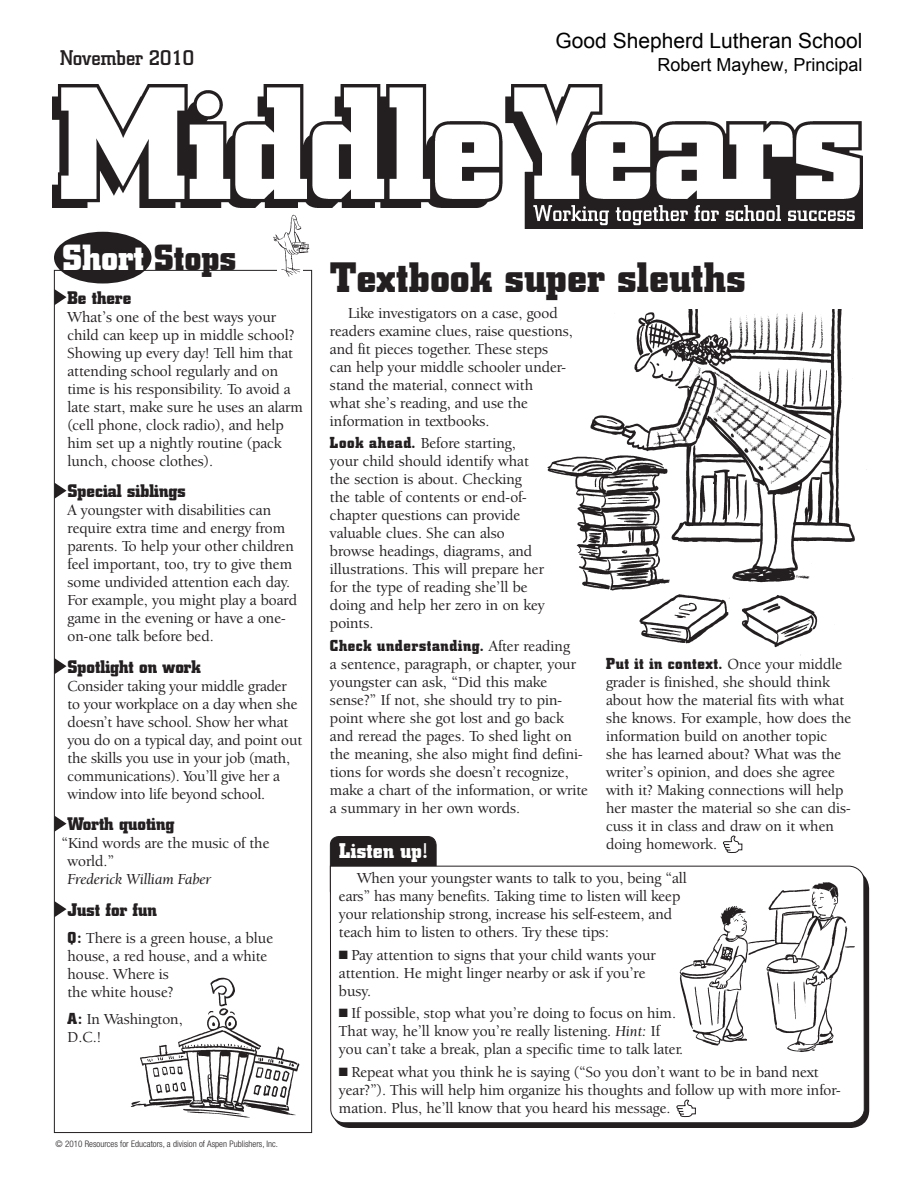
<style>
.page{position:relative;width:918px;height:1188px;background:#fff}
.page>*{position:absolute;margin:0;border:0;box-sizing:border-box;transform-origin:0 0}
.t1{font:700 42px "City";letter-spacing:.01em;color:#231f20}
.t2{font:700 36px "City";color:#fff}
.t3{font:21px "Arial";color:#000}
.t4{font:500 21px "City";color:#231f20}
.t5{font:700 21px "City";letter-spacing:.01em;color:#fff}
.t6{font:700 18px "City";color:#231f20}
.t7{font:18px "Arial";color:#000}
.t8{font:500 15.75px/18px "Berkeley Oldstyle IT Cby BT";color:#231f20}
.t9{font:700 15.75px "City";letter-spacing:.04em;color:#231f20}
.t10{font:15.75px "Berkeley Oldstyle IT Cby BT Med Ital";color:#231f20}
.t11{font:300 condensed 9px "Helvetica Neue";color:#231f20}
.s1{color:#231f20}
.s2{font-family:"City";font-weight:700}
.s3{font-family:"Berkeley Oldstyle IT Cby BT";font-weight:500}
.s4{font-family:"Berkeley Oldstyle IT Cby BT Med Ital";font-weight:400}
</style>
<div class="page">
<img style="left:53px;top:84px;width:810px;height:144px">
<div style="left:330px;top:837px;width:106px;height:63px;background:#231f20;border-radius:9px"></div>
<div style="left:330px;top:836px;width:107px;height:64px;border:1px solid #231f20;border-radius:9px"></div>
<svg style="left:330px;top:865px;width:535px;height:259px"></svg>
<svg style="left:54px;top:289px;width:13px;height:16px"></svg>
<svg style="left:54px;top:483px;width:13px;height:16px"></svg>
<svg style="left:54px;top:658px;width:13px;height:16px"></svg>
<svg style="left:54px;top:816px;width:13px;height:16px"></svg>
<svg style="left:54px;top:901px;width:13px;height:16px"></svg>
<div style="left:54px;top:232px;width:98px;height:52px;background:#231f20;border-radius:50%"></div>
<svg style="left:676px;top:1099px;width:20px;height:19px"></svg>
<svg style="left:723px;top:835px;width:19px;height:18px"></svg>
<img style="left:271px;top:213px;width:41px;height:65px">
<img style="left:131px;top:968px;width:182px;height:164px">
<img style="left:673px;top:874px;width:197px;height:182px">
<img style="left:547px;top:309px;width:320px;height:347px">
<h3 class="t4" style="left:60px;top:46px;width:136px">November 2010</h3>
<h3 class="t3" style="left:555px;top:29px;width:309px">Good Shepherd Lutheran School</h3>
<p class="t7" style="left:657px;top:54px;width:207px">Robert Mayhew, Principal</p>
<h2 class="t2" style="left:62px;top:237px;width:175px">Short <span class="s1">Stops</span></h2>
<p class="t6" style="left:67px;top:287px;width:65px">Be there</p>
<p class="t8" style="left:68px;top:308px;width:237px">What’s one of the best ways your child can keep up in middle school?<br>Showing up every day! Tell him that attending school regularly and on time is his responsibility. To avoid a late start, make sure he uses an alarm (cell phone, clock radio), and help him set up a nightly routine (pack lunch, choose clothes).</p>
<p class="t6" style="left:67px;top:481px;width:120px">Special siblings</p>
<p class="t8" style="left:68px;top:501px;width:231px">A youngster with disabilities can require extra time and energy from parents. To help your other children feel important, too, try to give them some undivided attention each day.<br>For example, you might play a board game in the evening or have a one&shy;on-one talk before bed.</p>
<p class="t6" style="left:67px;top:656px;width:135px">Spotlight on work</p>
<p class="t8" style="left:68px;top:677px;width:236px">Consider taking your middle grader to your workplace on a day when she doesn’t have school. Show her what you do on a typical day, and point out the skills you use in your job (math, communications). You’ll give her a window into life beyond school.</p>
<p class="t6" style="left:67px;top:814px;width:109px">Worth quoting</p>
<p class="t8" style="left:68px;top:834px;width:203px;text-indent:-6px">“Kind words are the music of the world.”</p>
<p class="t10" style="left:68px;top:870px;width:145px">Frederick William Faber</p>
<p class="t6" style="left:67px;top:899px;width:91px">Just for fun</p>
<p class="t8" style="left:68px;top:929px;width:207px"><span class="s2">Q:</span> There is a green house, a blue house, a red house, and a white house. Where is<br>the white house?</p>
<p class="t8" style="left:68px;top:1010px;width:117px"><span class="s2">A:</span> In Washington,<br>D.C.!</p>
<p class="t11" style="left:56px;top:1139px;width:224px">© 2010 Resources for Educators, a division of Aspen Publishers, Inc.</p>
<h1 class="t1" style="left:330px;top:254px;width:417px">Textbook super sleuths</h1>
<p class="t8" style="left:330px;top:304px;width:244px;text-indent:18px">Like investigators on a case, good readers examine clues, raise questions, and fit pieces together. These steps can help your middle schooler under&shy;stand the material, connect with<br>what she’s reading, and use the information in textbooks.</p>
<p class="t8" style="left:330px;top:434px;width:216px"><span class="s2">Look ahead.</span> Before starting, your child should identify what the section is about. Checking the table of contents or end-of&shy;chapter questions can provide valuable clues. She can also browse headings, diagrams, and illustrations. This will prepare her for the type of reading she’ll be doing and help her zero in on key points.</p>
<p class="t9" style="left:330px;top:637px;width:241px">Check understanding. <span class="s3">After reading</span></p>
<p class="t8" style="left:330px;top:655px;width:260px">a sentence, paragraph, or chapter, your youngster can ask, “Did this make sense?” If not, she should try to pin&shy;point where she got lost and go back and reread the pages. To shed light on the meaning, she also might find defini&shy;tions for words she doesn’t recognize, make a chart of the information, or write a summary in her own words.</p>
<p class="t9" style="left:606px;top:655px;width:238px">Put it in context. <span class="s3">Once your middle</span></p>
<p class="t8" style="left:606px;top:673px;width:247px">grader is finished, she should think about how the material fits with what she knows. For example, how does the information build on another topic she has learned about? What was the writer’s opinion, and does she agree with it? Making connections will help her master the material so she can dis&shy;cuss it in class and draw on it when doing homework.</p>
<h3 class="t5" style="left:339px;top:839px;width:90px">Listen up!</h3>
<p class="t8" style="left:339px;top:869px;width:349px;text-indent:18px">When your youngster wants to talk to you, being “all ears” has many benefits. Taking time to listen will keep your relationship strong, increase his self-esteem, and teach him to listen to others. Try these tips:</p>
<p class="t8" style="left:339px;top:946px;width:318px">■ Pay attention to signs that your child wants your attention. He might linger nearby or ask if you’re busy.</p>
<p class="t8" style="left:339px;top:1004px;width:346px">■ If possible, stop what you’re doing to focus on him.<br>That way, he’ll know you’re really listening. <span class="s4">Hint:</span> If you can’t take a break, plan a specific time to talk later.</p>
<p class="t8" style="left:339px;top:1063px;width:503px">■ Repeat what you think he is saying (“So you don’t want to be in band next year?”). This will help him organize his thoughts and follow up with more infor&shy;mation. Plus, he’ll know that you heard his message.</p>
</div>
